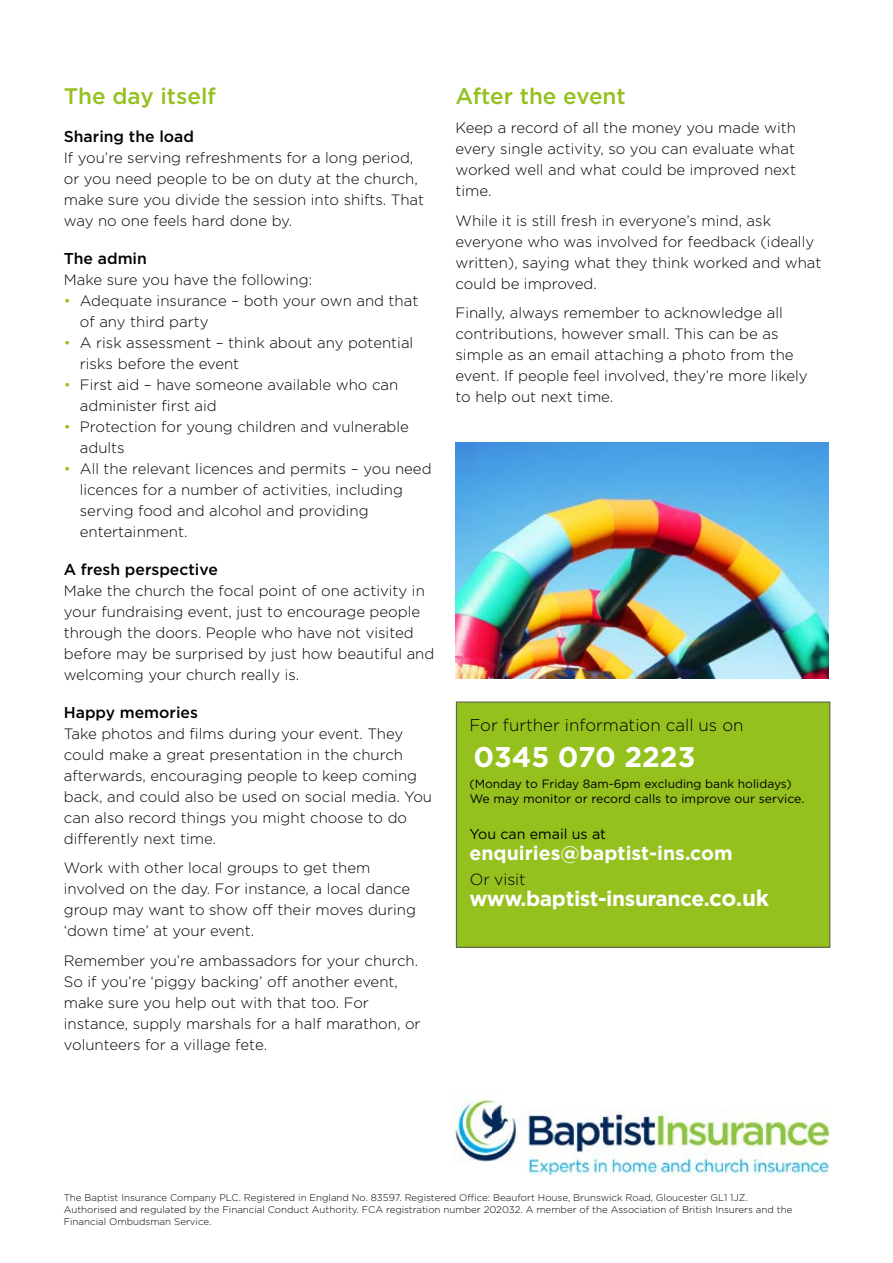
<style>
.page{position:relative;width:893px;height:1263px;background:#fff}
.page>*{position:absolute;margin:0;border:0;box-sizing:border-box;transform-origin:0 0}
.t1{font:700 28.5px "Gotham";color:#fff}
.t2{font:500 22.5px "Gotham";color:#95c11f}
.t3{font:700 21px "Gotham";letter-spacing:-.02em;color:#fff}
.t4{font:700 19.5px "Gotham";color:#fff}
.t5{font:300 16.95px "Gotham";color:#000}
.t6{font:300 16.05px "Gotham";letter-spacing:-.01em;color:#000}
.t7{font:500 15.75px "Gotham";color:#000}
.t8{font:300 15px/21px "Gotham";color:#000}
.t9{font:14.25px "Gotham";color:#000}
.t10{font:12.3px "Gotham";color:#000}
.t11{font:12px "Gotham";color:#000}
.t12{font:300 9.75px/11.7px "Gotham HTF";color:#000}
.s1{color:#95c11f}
.s2{font-size:22.5px}
</style>
<div class="page">
<img style="left:456px;top:442px;width:373px;height:236px">
<div style="left:456px;top:702px;width:374px;height:245px;background:#95c11f"></div>
<div style="left:456px;top:702px;width:374px;height:246px;border:1px solid #575756"></div>
<img style="left:454px;top:1094px;width:376px;height:81px">
<h2 class="t2" style="left:64px;top:83px;width:154px">The day itself</h2>
<p class="t7" style="left:64px;top:127px;width:132px">Sharing the load</p>
<p class="t8" style="left:64px;top:147px;width:362px">If you’re serving refreshments for a long period, or you need people to be on duty at the church, make sure you divide the session into shifts. That way no one feels hard done by.</p>
<p class="t7" style="left:64px;top:249px;width:85px">The admin</p>
<p class="t8" style="left:64px;top:269px;width:250px">Make sure you have the following:</p>
<p class="t8" style="left:80px;top:290px;width:340px;text-indent:-16px"><span class="s1">•</span> Adequate insurance – both your own and that of any third party</p>
<p class="t8" style="left:80px;top:332px;width:335px;text-indent:-16px"><span class="s1">•</span> A risk assessment – think about any potential risks before the event</p>
<p class="t8" style="left:80px;top:374px;width:320px;text-indent:-16px"><span class="s1">•</span> First aid – have someone available who can administer first aid</p>
<p class="t8" style="left:80px;top:416px;width:331px;text-indent:-16px"><span class="s1">•</span> Protection for young children and vulnerable adults</p>
<p class="t8" style="left:80px;top:458px;width:353px;text-indent:-16px"><span class="s1">•</span> All the relevant licences and permits – you need licences for a number of activities, including serving food and alcohol and providing entertainment.</p>
<p class="t7" style="left:64px;top:560px;width:156px">A fresh perspective</p>
<p class="t8" style="left:64px;top:580px;width:372px">Make the church the focal point of one activity in your fundraising event, just to encourage people through the doors. People who have not visited before may be surprised by just how beautiful and welcoming your church really is.</p>
<p class="t7" style="left:64px;top:703px;width:136px">Happy memories</p>
<p class="t8" style="left:64px;top:723px;width:370px">Take photos and films during your event. They could make a great presentation in the church afterwards, encouraging people to keep coming back, and could also be used on social media. You can also record things you might choose to do differently next time.</p>
<p class="t8" style="left:64px;top:857px;width:354px">Work with other local groups to get them involved on the day. For instance, a local dance group may want to show off their moves during ‘down time’ at your event.</p>
<p class="t8" style="left:64px;top:950px;width:358px">Remember you’re ambassadors for your church.<br>So if you’re ‘piggy backing’ off another event, make sure you help out with that too. For instance, supply marshals for a half marathon, or volunteers for a village fete.</p>
<h2 class="t2" style="left:455px;top:83px;width:172px">After the event</h2>
<p class="t8" style="left:455px;top:117px;width:342px;text-align:justify">Keep a record of all the money you made with every single activity, so you can evaluate what worked well and what could be improved next time.</p>
<p class="t8" style="left:455px;top:210px;width:367px">While it is still fresh in everyone’s mind, ask everyone who was involved for feedback (ideally written), saying what they think worked and what could be improved.</p>
<p class="t8" style="left:455px;top:302px;width:354px">Finally, always remember to acknowledge all contributions, however small. This can be as simple as an email attaching a photo from the event. If people feel involved, they’re more likely to help out next time.</p>
<p class="t5" style="left:469px;top:716px;width:276px">For further information call us on</p>
<h1 class="t1" style="left:474px;top:741px;width:223px">0345 070 2223</h1>
<p class="t11" style="left:469px;top:777px;width:324px">(Monday to Friday 8am-6pm excluding bank holidays)</p>
<p class="t10" style="left:470px;top:792px;width:336px">We may monitor or record calls to improve our service.</p>
<p class="t9" style="left:469px;top:826px;width:138px">You can email us at</p>
<h3 class="t4" style="left:469px;top:841px;width:265px">enquiries@baptist-ins.com</h3>
<p class="t6" style="left:470px;top:871px;width:57px">Or visit</p>
<h3 class="t3" style="left:469px;top:887px;width:301px">www.baptist-insurance.<span class="s2">co.uk</span></h3>
<p class="t12" style="left:64px;top:1192px;width:730px">The Baptist Insurance Company PLC. Registered in England No. 83597. Registered Office: Beaufort House, Brunswick Road, Gloucester GL1 1JZ.<br>Authorised and regulated by the Financial Conduct Authority. FCA registration number 202032. A member of the Association of British Insurers and the<br>Financial Ombudsman Service.</p>
</div>
